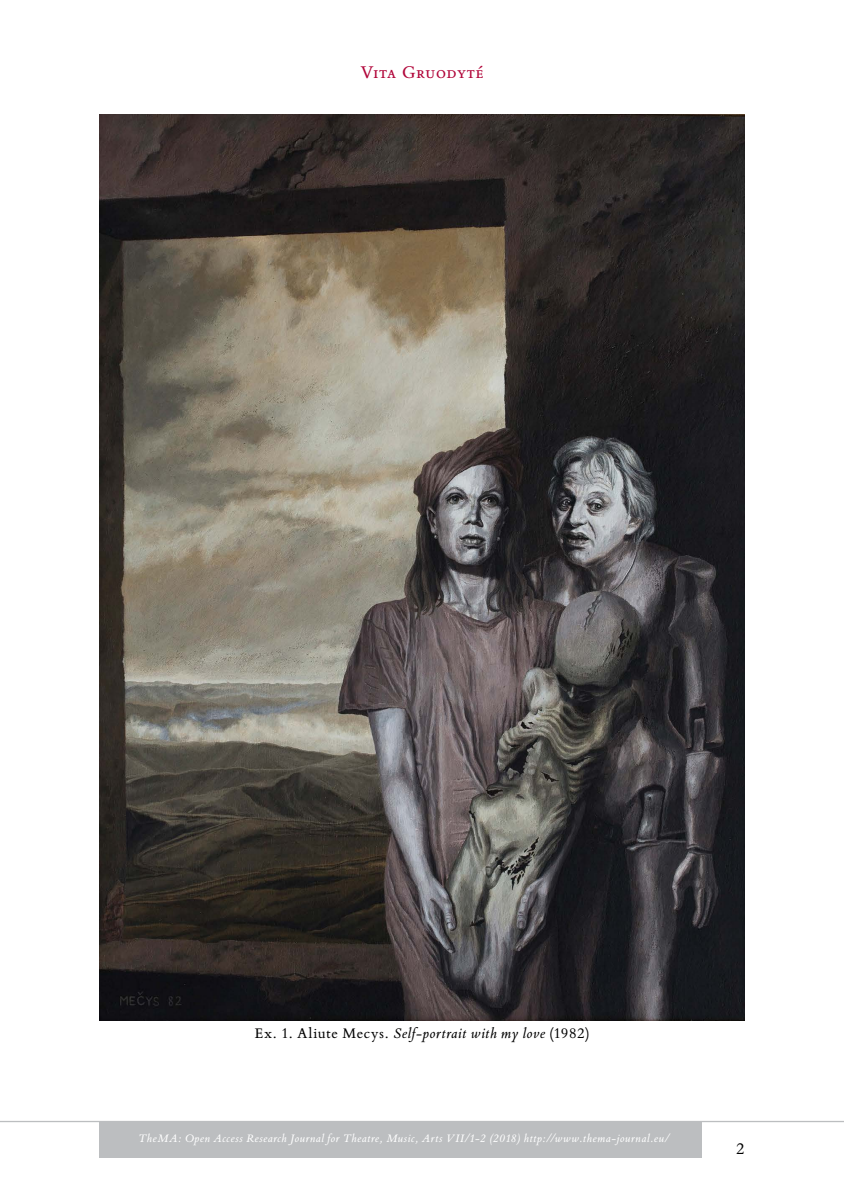
<style>
.page{position:relative;width:844px;height:1191px;background:#fff}
.page>*{position:absolute;margin:0;border:0;box-sizing:border-box;transform-origin:0 0}
.t1{font:19.25px "Bembo Book MT Pro";letter-spacing:.045em;color:#b1063a}
.t2{font:17.5px "Bembo Book MT Pro";color:#000}
.t3{font:15.75px "Bembo Book MT Pro";letter-spacing:.03em;color:#000}
.t4{font:italic 12.25px "Bembo Book MT Pro";letter-spacing:.045em;color:#fff}
.s1{font-style:italic}
</style>
<div class="page">
<div style="left:99px;top:1121px;width:603px;height:36px;background:#bcbec0"></div>
<hr style="left:0;top:1120px;width:843px;height:2px;background:#bcbec0">
<img style="left:99px;top:114px;width:645px;height:906px">
<h1 class="t1" style="left:360px;top:59px;width:124px">Vita Gruodyté</h1>
<p class="t3" style="left:255px;top:1023px;width:335px">Ex. 1. Aliute Mecys. <span class="s1">Self-portrait with my love</span> (1982)</p>
<p class="t4" style="left:138px;top:1129px;width:532px">TheMA: Open Access Research Journal for Theatre, Music, Arts VII/1-2 (2018) http://www.thema-journal.eu/</p>
<h2 class="t2" style="left:736px;top:1137px;width:10px">2</h2>
</div>
